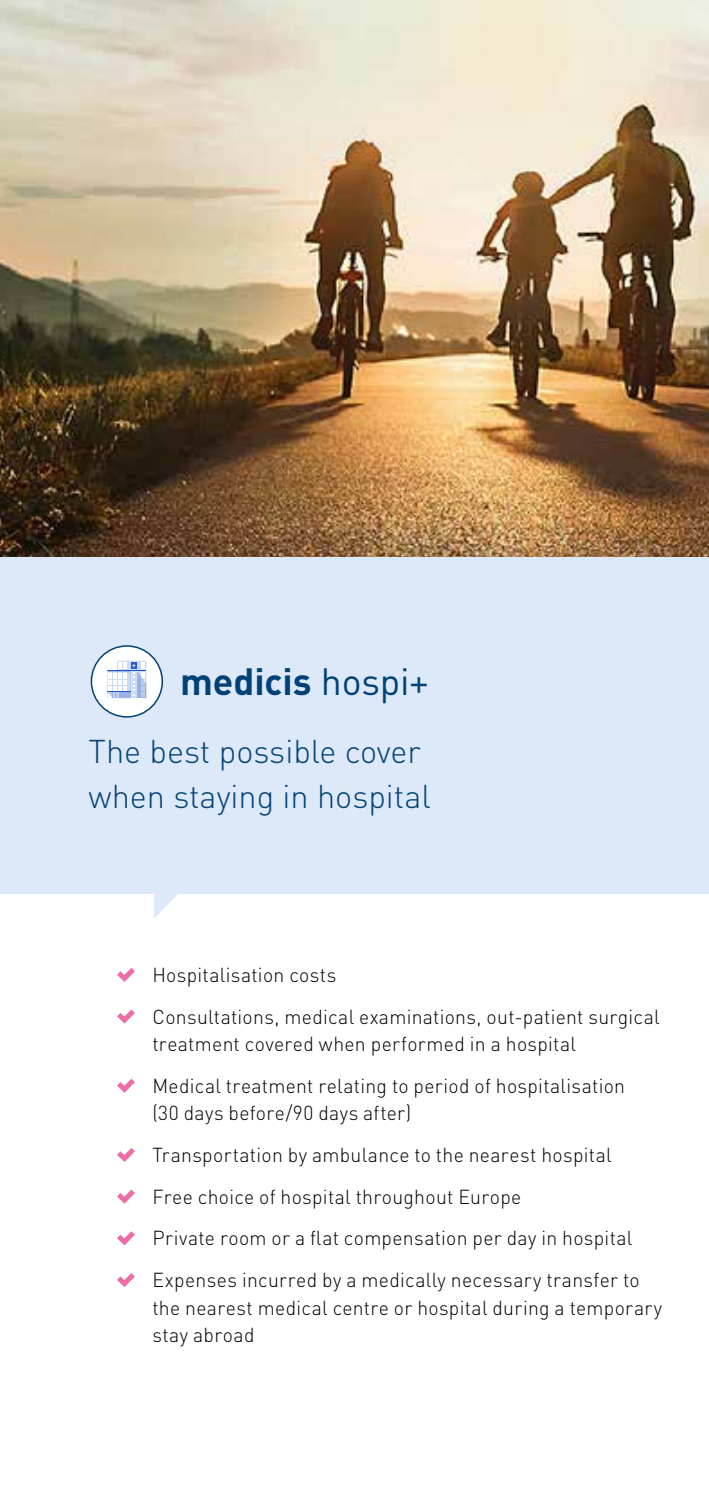
<style>
.page{position:relative;width:709px;height:1489px;background:#fff}
.page>*{position:absolute;margin:0;border:0;box-sizing:border-box;transform-origin:0 0}
.t1{font:700 37.5px "DINOT";color:#004177}
.t2{font:300 32.5px/45px "DINOT";color:#004177}
.t3{font:300 20px/41.8px "DINOT";letter-spacing:.015em;color:#000}
.s1{font-weight:400}
</style>
<div class="page">
<svg style="left:154px;top:893px;width:25px;height:25px"></svg>
<div style="left:0;top:516px;width:709px;height:377px;background:#dde9f8"></div>
<img style="left:0;top:0;width:709px;height:556px">
<div style="left:91px;top:646px;width:71px;height:70px;background:#fff;border-radius:50%"></div>
<div style="left:91px;top:645px;width:72px;height:72px;border:2px solid #004177;border-radius:50%"></div>
<svg style="left:117px;top:968px;width:18px;height:14px"></svg>
<svg style="left:117px;top:1009px;width:18px;height:15px"></svg>
<svg style="left:117px;top:1078px;width:18px;height:15px"></svg>
<svg style="left:117px;top:1148px;width:18px;height:14px"></svg>
<svg style="left:117px;top:1189px;width:18px;height:15px"></svg>
<svg style="left:117px;top:1231px;width:18px;height:15px"></svg>
<svg style="left:117px;top:1273px;width:18px;height:14px"></svg>
<svg style="left:107px;top:660px;width:39px;height:38px"></svg>
<h1 class="t1" style="left:180px;top:655px;width:250px">medicis <span class="s1">hospi+</span></h1>
<h2 class="t2" style="left:89px;top:727px;width:343px">The best possible cover when staying in hospital</h2>
<p class="t3" style="left:152px;top:952px;width:509px">Hospitalisation costs<br>Consultations, medical examinations, out-patient surgical</p>
<p class="t3" style="left:152px;top:1022px;width:474px">treatment covered when performed in a hospital<br>Medical treatment relating to period of hospitalisation</p>
<p class="t3" style="left:152px;top:1091px;width:488px">(30 days before/90 days after)<br>Transportation by ambulance to the nearest hospital Free choice of hospital throughout Europe<br>Private room or a flat compensation per day in hospital Expenses incurred by a medically necessary transfer to</p>
<p class="t3" style="left:152px;top:1292px;width:511px;line-height:27.5px">the nearest medical centre or hospital during a temporary stay abroad</p>
</div>
